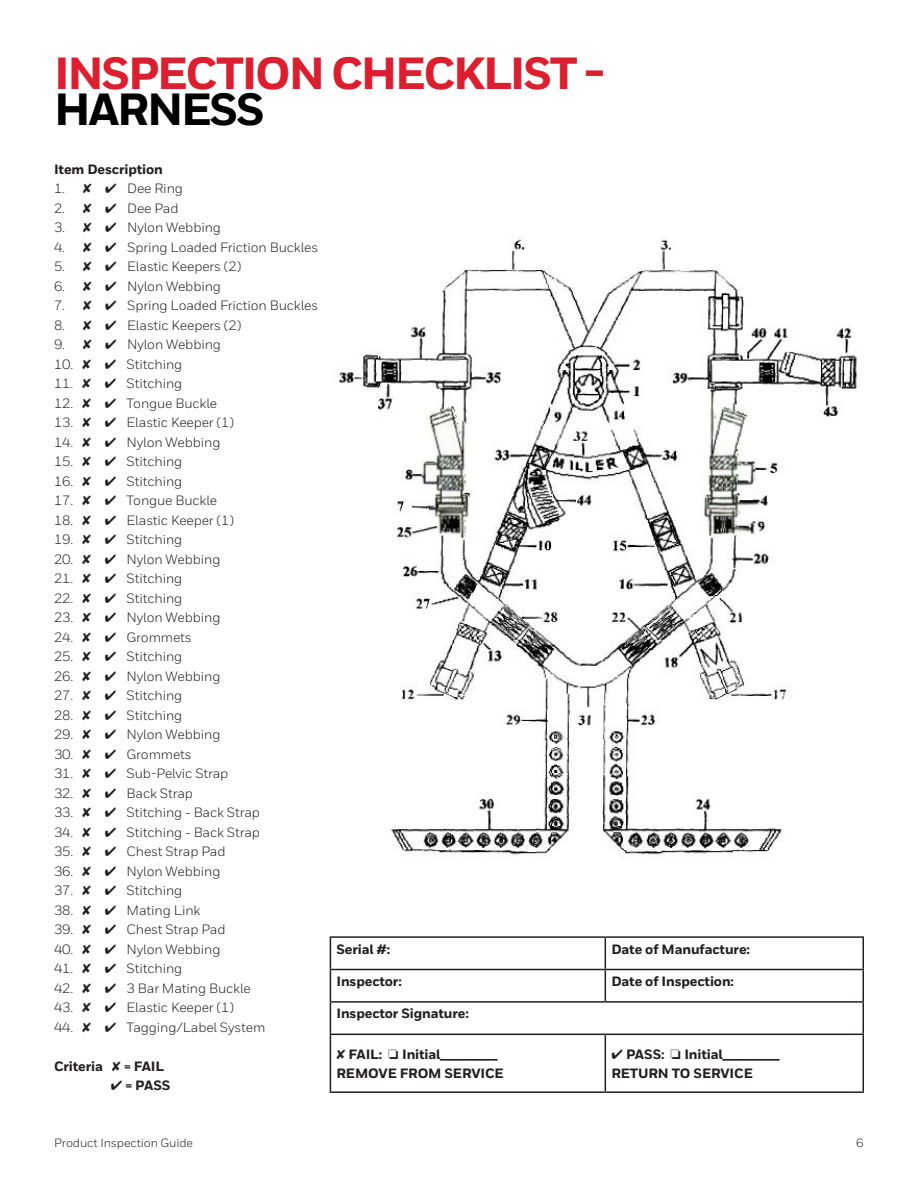
<style>
.page{position:relative;width:918px;height:1188px;background:#fff}
.page>*{position:absolute;margin:0;border:0;box-sizing:border-box;transform-origin:0 0}
._06_Inside__Heading{font:800 45px/36px "Honeywell Sans";letter-spacing:-.05em;color:#dc1f2e}
.t1{font:13.5px "Honeywell Sans";letter-spacing:-.01em;color:#231f20}
.t2{font:800 13.5px "Honeywell Sans";letter-spacing:-.01em;color:#231f20}
.t3{font:12px "Honeywell Sans";letter-spacing:-.01em;color:#231f20}
.s1{color:#010101}
</style>
<div class="page">
<img style="left:335px;top:237px;width:522px;height:621px">
<hr style="left:330px;top:936px;width:275px;height:2px;background:#231f20">
<hr style="left:330px;top:938px;width:1px;height:31px;background:#231f20">
<hr style="left:605px;top:936px;width:259px;height:2px;background:#231f20">
<hr style="left:605px;top:938px;width:1px;height:31px;background:#231f20">
<hr style="left:862px;top:938px;width:2px;height:31px;background:#231f20">
<hr style="left:330px;top:969px;width:275px;height:1px;background:#231f20">
<hr style="left:330px;top:970px;width:1px;height:31px;background:#231f20">
<hr style="left:605px;top:969px;width:259px;height:1px;background:#231f20">
<hr style="left:605px;top:970px;width:1px;height:31px;background:#231f20">
<hr style="left:862px;top:970px;width:2px;height:31px;background:#231f20">
<hr style="left:330px;top:1001px;width:275px;height:2px;background:#231f20">
<hr style="left:330px;top:1003px;width:1px;height:31px;background:#231f20">
<hr style="left:605px;top:1001px;width:259px;height:2px;background:#231f20">
<hr style="left:862px;top:1003px;width:2px;height:31px;background:#231f20">
<hr style="left:330px;top:1034px;width:275px;height:1px;background:#231f20">
<hr style="left:330px;top:1035px;width:1px;height:56px;background:#231f20">
<hr style="left:605px;top:1034px;width:259px;height:1px;background:#231f20">
<hr style="left:605px;top:1035px;width:1px;height:56px;background:#231f20">
<hr style="left:862px;top:1035px;width:2px;height:56px;background:#231f20">
<hr style="left:330px;top:1091px;width:275px;height:2px;background:#231f20">
<hr style="left:605px;top:1091px;width:259px;height:2px;background:#231f20">
<p class="_06_Inside__Heading" style="left:54px;top:57px;width:553px">INSPECTION CHECKLIST -<br><span class="s1">HARNESS</span></p>
<p class="t2" style="left:54px;top:161px;width:110px">Item Description</p>
<p class="t1" style="left:54px;top:180px;width:13px">1.</p>
<p class="t1" style="left:105px;top:180px;width:79px">✔ Dee Ring</p>
<p class="t1" style="left:54px;top:200px;width:13px">2.</p>
<p class="t1" style="left:105px;top:200px;width:75px">✔ Dee Pad</p>
<p class="t1" style="left:54px;top:219px;width:13px">3.</p>
<p class="t1" style="left:105px;top:219px;width:117px">✔ Nylon Webbing</p>
<p class="t1" style="left:54px;top:239px;width:13px">4.</p>
<p class="t1" style="left:105px;top:239px;width:214px">✔ Spring Loaded Friction Buckles</p>
<p class="t1" style="left:54px;top:258px;width:13px">5.</p>
<p class="t1" style="left:105px;top:258px;width:138px">✔ Elastic Keepers (2)</p>
<p class="t1" style="left:54px;top:278px;width:13px">6.</p>
<p class="t1" style="left:105px;top:278px;width:117px">✔ Nylon Webbing</p>
<p class="t1" style="left:54px;top:297px;width:13px">7.</p>
<p class="t1" style="left:105px;top:297px;width:214px">✔ Spring Loaded Friction Buckles</p>
<p class="t1" style="left:54px;top:317px;width:13px">8.</p>
<p class="t1" style="left:105px;top:317px;width:138px">✔ Elastic Keepers (2)</p>
<p class="t1" style="left:54px;top:336px;width:13px">9.</p>
<p class="t1" style="left:105px;top:336px;width:117px">✔ Nylon Webbing</p>
<p class="t1" style="left:54px;top:356px;width:21px">10.</p>
<p class="t1" style="left:105px;top:356px;width:79px">✔ Stitching</p>
<p class="t1" style="left:54px;top:375px;width:21px">11.</p>
<p class="t1" style="left:105px;top:375px;width:79px">✔ Stitching</p>
<p class="t1" style="left:54px;top:395px;width:21px">12.</p>
<p class="t1" style="left:105px;top:395px;width:114px">✔ Tongue Buckle</p>
<p class="t1" style="left:54px;top:414px;width:21px">13.</p>
<p class="t1" style="left:105px;top:414px;width:131px">✔ Elastic Keeper (1)</p>
<p class="t1" style="left:54px;top:434px;width:21px">14.</p>
<p class="t1" style="left:105px;top:434px;width:117px">✔ Nylon Webbing</p>
<p class="t1" style="left:54px;top:453px;width:21px">15.</p>
<p class="t1" style="left:105px;top:453px;width:79px">✔ Stitching</p>
<p class="t1" style="left:54px;top:473px;width:21px">16.</p>
<p class="t1" style="left:105px;top:473px;width:79px">✔ Stitching</p>
<p class="t1" style="left:54px;top:492px;width:21px">17.</p>
<p class="t1" style="left:105px;top:492px;width:114px">✔ Tongue Buckle</p>
<p class="t1" style="left:54px;top:512px;width:21px">18.</p>
<p class="t1" style="left:105px;top:512px;width:131px">✔ Elastic Keeper (1)</p>
<p class="t1" style="left:54px;top:531px;width:21px">19.</p>
<p class="t1" style="left:105px;top:531px;width:79px">✔ Stitching</p>
<p class="t1" style="left:54px;top:551px;width:21px">20.</p>
<p class="t1" style="left:105px;top:551px;width:117px">✔ Nylon Webbing</p>
<p class="t1" style="left:54px;top:570px;width:21px">21.</p>
<p class="t1" style="left:105px;top:570px;width:79px">✔ Stitching</p>
<p class="t1" style="left:54px;top:590px;width:21px">22.</p>
<p class="t1" style="left:105px;top:590px;width:79px">✔ Stitching</p>
<p class="t1" style="left:54px;top:609px;width:21px">23.</p>
<p class="t1" style="left:105px;top:609px;width:117px">✔ Nylon Webbing</p>
<p class="t1" style="left:54px;top:629px;width:21px">24.</p>
<p class="t1" style="left:105px;top:629px;width:89px">✔ Grommets</p>
<p class="t1" style="left:54px;top:648px;width:21px">25.</p>
<p class="t1" style="left:105px;top:648px;width:79px">✔ Stitching</p>
<p class="t1" style="left:54px;top:668px;width:21px">26.</p>
<p class="t1" style="left:105px;top:668px;width:117px">✔ Nylon Webbing</p>
<p class="t1" style="left:54px;top:687px;width:21px">27.</p>
<p class="t1" style="left:105px;top:687px;width:79px">✔ Stitching</p>
<p class="t1" style="left:54px;top:707px;width:21px">28.</p>
<p class="t1" style="left:105px;top:707px;width:79px">✔ Stitching</p>
<p class="t1" style="left:54px;top:726px;width:21px">29.</p>
<p class="t1" style="left:105px;top:726px;width:117px">✔ Nylon Webbing</p>
<p class="t1" style="left:54px;top:746px;width:21px">30.</p>
<p class="t1" style="left:105px;top:746px;width:89px">✔ Grommets</p>
<p class="t1" style="left:54px;top:765px;width:21px">31.</p>
<p class="t1" style="left:105px;top:765px;width:125px">✔ Sub-Pelvic Strap</p>
<p class="t1" style="left:54px;top:785px;width:21px">32.</p>
<p class="t1" style="left:105px;top:785px;width:90px">✔ Back Strap</p>
<p class="t1" style="left:54px;top:804px;width:21px">33.</p>
<p class="t1" style="left:105px;top:804px;width:157px">✔ Stitching - Back Strap</p>
<p class="t1" style="left:54px;top:824px;width:21px">34.</p>
<p class="t1" style="left:105px;top:824px;width:157px">✔ Stitching - Back Strap</p>
<p class="t1" style="left:54px;top:843px;width:21px">35.</p>
<p class="t1" style="left:105px;top:843px;width:122px">✔ Chest Strap Pad</p>
<p class="t1" style="left:54px;top:863px;width:21px">36.</p>
<p class="t1" style="left:105px;top:863px;width:117px">✔ Nylon Webbing</p>
<p class="t1" style="left:54px;top:882px;width:21px">37.</p>
<p class="t1" style="left:105px;top:882px;width:79px">✔ Stitching</p>
<p class="t1" style="left:54px;top:902px;width:21px">38.</p>
<p class="t1" style="left:105px;top:902px;width:97px">✔ Mating Link</p>
<p class="t1" style="left:54px;top:921px;width:21px">39.</p>
<p class="t1" style="left:105px;top:921px;width:122px">✔ Chest Strap Pad</p>
<p class="t1" style="left:54px;top:941px;width:21px">40.</p>
<p class="t1" style="left:105px;top:941px;width:117px">✔ Nylon Webbing</p>
<p class="t1" style="left:54px;top:960px;width:21px">41.</p>
<p class="t1" style="left:105px;top:960px;width:79px">✔ Stitching</p>
<p class="t1" style="left:54px;top:980px;width:21px">42.</p>
<p class="t1" style="left:105px;top:980px;width:148px">✔ 3 Bar Mating Buckle</p>
<p class="t1" style="left:54px;top:999px;width:21px">43.</p>
<p class="t1" style="left:105px;top:999px;width:131px">✔ Elastic Keeper (1)</p>
<p class="t1" style="left:54px;top:1019px;width:21px">44.</p>
<p class="t1" style="left:105px;top:1019px;width:162px">✔ Tagging/Label System</p>
<p class="t2" style="left:54px;top:1058px;width:51px">Criteria</p>
<p class="t2" style="left:124px;top:1058px;width:42px">= FAIL</p>
<p class="t2" style="left:111px;top:1077px;width:61px">✔ = PASS</p>
<p class="t2" style="left:336px;top:941px;width:55px">Serial #:</p>
<p class="t2" style="left:611px;top:941px;width:140px">Date of Manufacture:</p>
<p class="t2" style="left:336px;top:973px;width:67px">Inspector:</p>
<p class="t2" style="left:611px;top:973px;width:124px">Date of Inspection:</p>
<p class="t2" style="left:336px;top:1005px;width:134px">Inspector Signature:</p>
<p class="t2" style="left:349px;top:1046px;width:150px">FAIL: □ Initial_________</p>
<p class="t2" style="left:336px;top:1065px;width:169px">REMOVE FROM SERVICE</p>
<p class="t2" style="left:611px;top:1046px;width:170px">✔ PASS: □ Initial_________</p>
<p class="t2" style="left:611px;top:1065px;width:143px">RETURN TO SERVICE</p>
<p class="t3" style="left:54px;top:1135px;width:141px">Product Inspection Guide</p>
<p class="t3" style="left:856px;top:1135px;width:9px">6</p>
</div>
